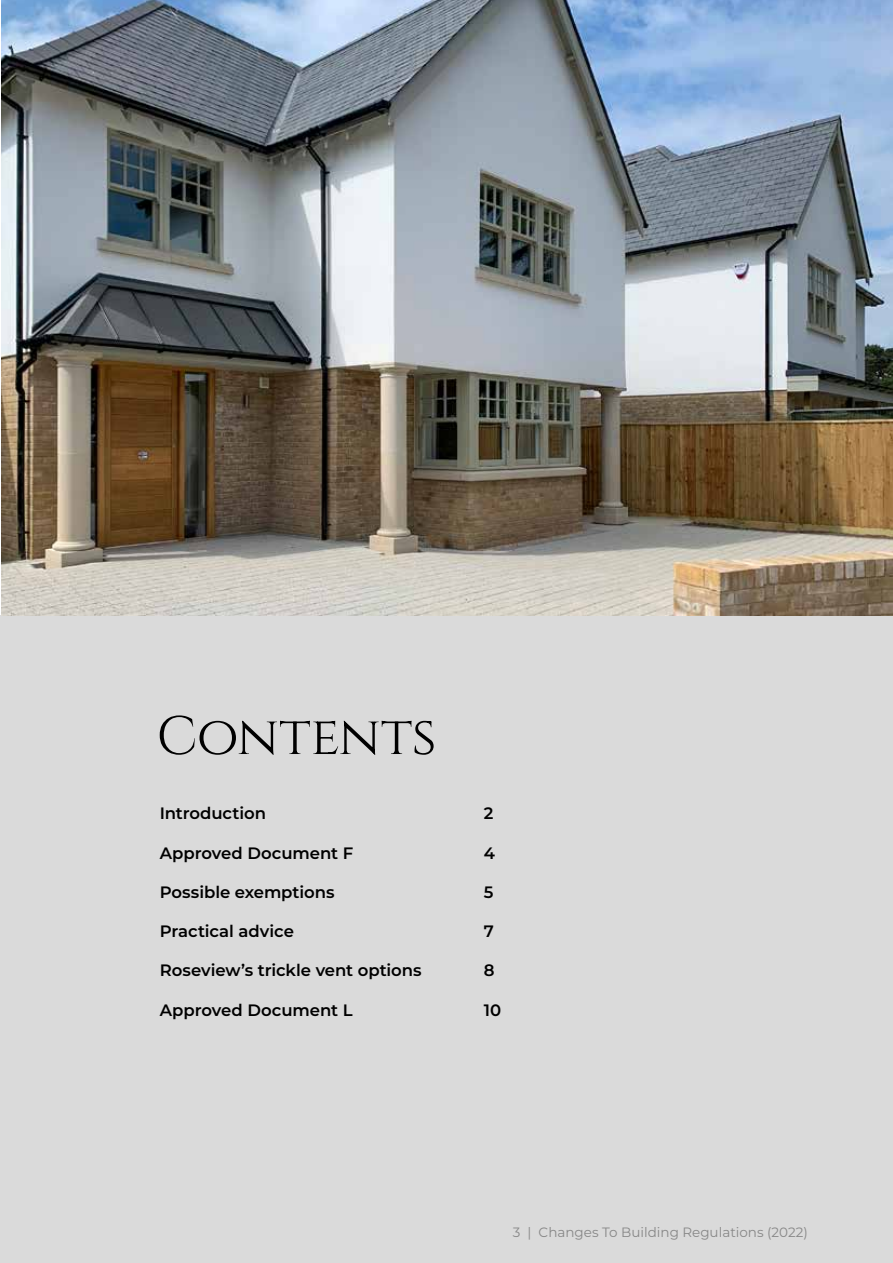
<style>
.page{position:relative;width:893px;height:1263px;background:#fff}
.page>*{position:absolute;margin:0;border:0;box-sizing:border-box;transform-origin:0 0}
.t1{font:54px "Cinzel";letter-spacing:-.01em;color:#000}
.t2{font:600 16.5px "Montserrat";letter-spacing:-.005em;color:#000}
.t3{font:13.5px "Montserrat";color:#878787}
.t4{font:300 13.5px "Montserrat";color:#706f6f}
.s1{color:#000}
</style>
<div class="page">
<div style="left:0;top:615px;width:893px;height:648px;background:#dadada"></div>
<img style="left:1px;top:0;width:892px;height:615px">
<h1 class="t1" style="left:156px;top:701px;width:282px">Contents</h1>
<p class="t2" style="left:160px;top:802px;width:108px">Introduction</p>
<p class="t2" style="left:484px;top:802px;width:11px">2</p>
<p class="t2" style="left:160px;top:841px;width:195px">Approved Document F</p>
<p class="t2" style="left:484px;top:841px;width:13px">4</p>
<p class="t2" style="left:160px;top:880px;width:176px">Possible exemptions</p>
<p class="t2" style="left:484px;top:880px;width:11px">5</p>
<p class="t2" style="left:160px;top:919px;width:136px">Practical advice</p>
<p class="t2" style="left:484px;top:919px;width:12px">7</p>
<p class="t2" style="left:160px;top:959px;width:263px">Roseview’s trickle vent options</p>
<p class="t2" style="left:484px;top:959px;width:12px">8</p>
<p class="t2" style="left:160px;top:998px;width:194px">Approved Document L</p>
<p class="t2" style="left:484px;top:998px;width:19px">10</p>
<p class="t3" style="left:513px;top:1222px;width:297px">3 | Changes To Building Regulations (2022)</p>
<p class="t4" style="left:516px;top:1223px;width:156px">3 <span class="s1">|</span> Changes To Buildin</p>
</div>
